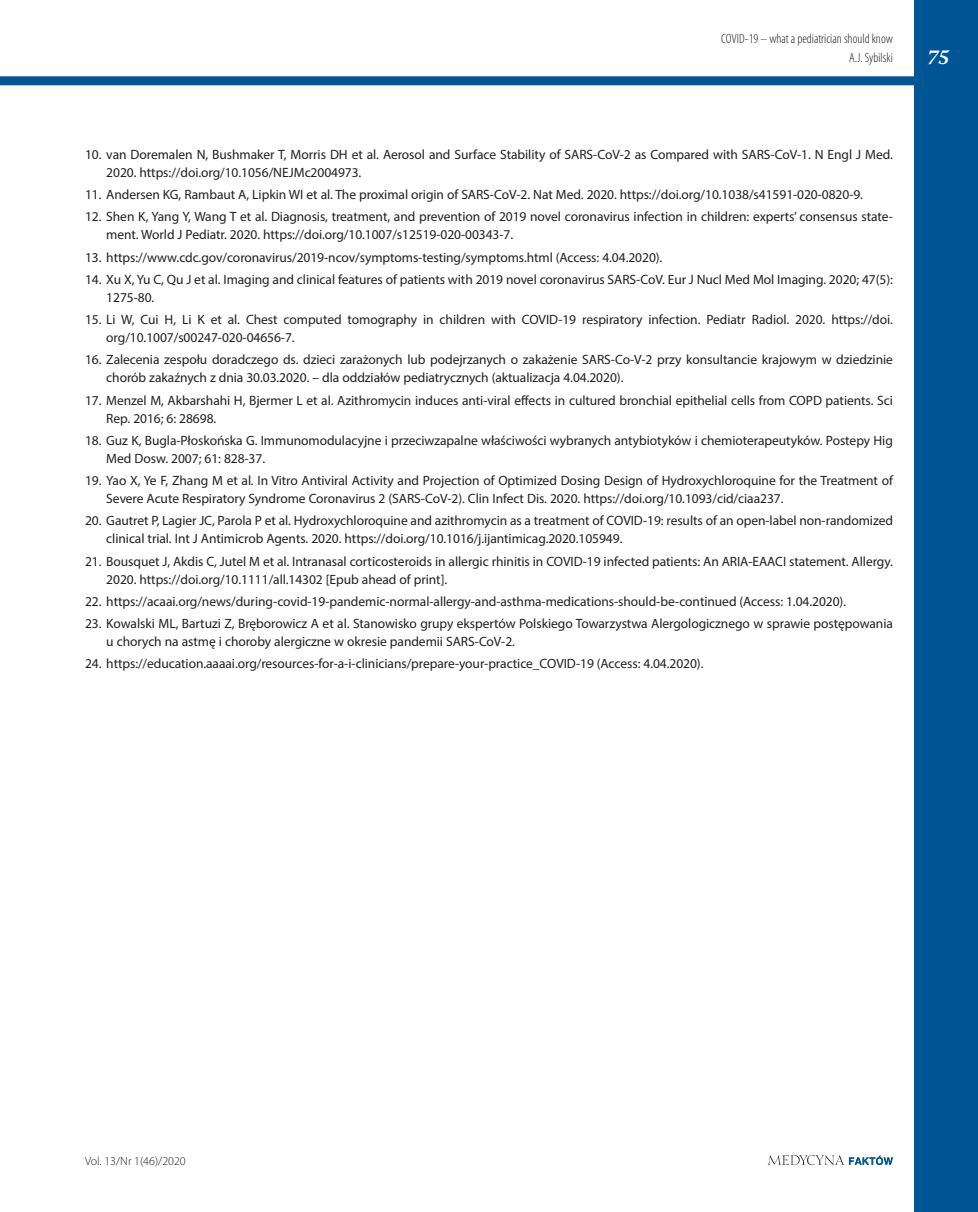
<style>
.page{position:relative;width:978px;height:1212px;background:#fff}
.page>*{position:absolute;margin:0;border:0;box-sizing:border-box;transform-origin:0 0}
.t1{font:italic 700 21px "Warnock Pro";color:#fff}
.t2{font:13.5px/18px "Myriad Pro";letter-spacing:-.005em;color:#231f20}
.t3{font:300 condensed 13.5px/19.5px "Myriad Pro";color:#231f20;text-align:right}
.t4{font:300 12px "Myriad Pro";color:#231f20}
</style>
<div class="page">
<div style="left:0;top:76px;width:978px;height:9px;background:#005594"></div>
<div style="left:914px;top:0;width:64px;height:1212px;background:#005594"></div>
<svg style="left:768px;top:1155px;width:125px;height:10px"></svg>
<p class="t3" style="left:721px;top:29px;width:173px">COVID-19 – what a pediatrician should know<br>A.J. Sybilski</p>
<p class="t2" style="left:106px;top:145px;width:788px;text-indent:-21px">10. van Doremalen N, Bushmaker T, Morris DH et al. Aerosol and Surface Stability of SARS-CoV-2 as Compared with SARS-CoV-1. N Engl J Med.<br>2020. https://doi.org/10.1056/NEJMc2004973.</p>
<p class="t2" style="left:85px;top:185px;width:780px">11. Andersen KG, Rambaut A, Lipkin WI et al. The proximal origin of SARS-CoV-2. Nat Med. 2020. https://doi.org/10.1038/s41591-020-0820-9.</p>
<p class="t2" style="left:106px;top:208px;width:788px;text-indent:-21px">12. Shen K, Yang Y, Wang T et al. Diagnosis, treatment, and prevention of 2019 novel coronavirus infection in children: experts’ consensus state&shy;ment. World J Pediatr. 2020. https://doi.org/10.1007/s12519-020-00343-7.</p>
<p class="t2" style="left:85px;top:248px;width:579px">13. https://www.cdc.gov/coronavirus/2019-ncov/symptoms-testing/symptoms.html (Access: 4.04.2020).</p>
<p class="t2" style="left:106px;top:270px;width:788px;text-indent:-21px">14. Xu X, Yu C, Qu J et al. Imaging and clinical features of patients with 2019 novel coronavirus SARS-CoV. Eur J Nucl Med Mol Imaging. 2020; 47(5):<br>1275-80.</p>
<p class="t2" style="left:106px;top:310px;width:788px;text-indent:-21px">15. Li W, Cui H, Li K et al. Chest computed tomography in children with COVID-19 respiratory infection. Pediatr Radiol. 2020. https://doi. org/10.1007/s00247-020-04656-7.</p>
<p class="t2" style="left:106px;top:351px;width:788px;text-indent:-21px">16. Zalecenia zespołu doradczego ds. dzieci zarażonych lub podejrzanych o zakażenie SARS-Co-V-2 przy konsultancie krajowym w dziedzinie chorób zakaźnych z dnia 30.03.2020. – dla oddziałów pediatrycznych (aktualizacja 4.04.2020).</p>
<p class="t2" style="left:106px;top:391px;width:788px;text-indent:-21px">17. Menzel M, Akbarshahi H, Bjermer L et al. Azithromycin induces anti-viral effects in cultured bronchial epithelial cells from COPD patients. Sci<br>Rep. 2016; 6: 28698.</p>
<p class="t2" style="left:106px;top:431px;width:788px;text-indent:-21px">18. Guz K, Bugla-Płoskońska G. Immunomodulacyjne i przeciwzapalne właściwości wybranych antybiotyków i chemioterapeutyków. Postepy Hig<br>Med Dosw. 2007; 61: 828-37.</p>
<p class="t2" style="left:106px;top:471px;width:788px;text-indent:-21px">19. Yao X, Ye F, Zhang M et al. In Vitro Antiviral Activity and Projection of Optimized Dosing Design of Hydroxychloroquine for the Treatment of<br>Severe Acute Respiratory Syndrome Coronavirus 2 (SARS-CoV-2). Clin Infect Dis. 2020. https://doi.org/10.1093/cid/ciaa237.</p>
<p class="t2" style="left:106px;top:512px;width:788px;text-indent:-21px">20. Gautret P, Lagier JC, Parola P et al. Hydroxychloroquine and azithromycin as a treatment of COVID-19: results of an open-label non-randomized clinical trial. Int J Antimicrob Agents. 2020. https://doi.org/10.1016/j.ijantimicag.2020.105949.</p>
<p class="t2" style="left:106px;top:552px;width:788px;text-indent:-21px">21. Bousquet J, Akdis C, Jutel M et al. Intranasal corticosteroids in allergic rhinitis in COVID-19 infected patients: An ARIA-EAACI statement. Allergy.<br>2020. https://doi.org/10.1111/all.14302 [Epub ahead of print].</p>
<p class="t2" style="left:85px;top:592px;width:763px">22. https://acaai.org/news/during-covid-19-pandemic-normal-allergy-and-asthma-medications-should-be-continued (Access: 1.04.2020).</p>
<p class="t2" style="left:106px;top:614px;width:788px;text-indent:-21px">23. Kowalski ML, Bartuzi Z, Bręborowicz A et al. Stanowisko grupy ekspertów Polskiego Towarzystwa Alergologicznego w sprawie postępowania u chorych na astmę i choroby alergiczne w okresie pandemii SARS-CoV-2.</p>
<p class="t2" style="left:85px;top:655px;width:620px">24. https://education.aaaai.org/resources-for-a-i-clinicians/prepare-your-practice_COVID-19 (Access: 4.04.2020).</p>
<h1 class="t1" style="left:927px;top:44px;width:24px">75</h1>
<p class="t4" style="left:85px;top:1154px;width:102px">Vol. 13/Nr 1(46)/2020</p>
</div>
